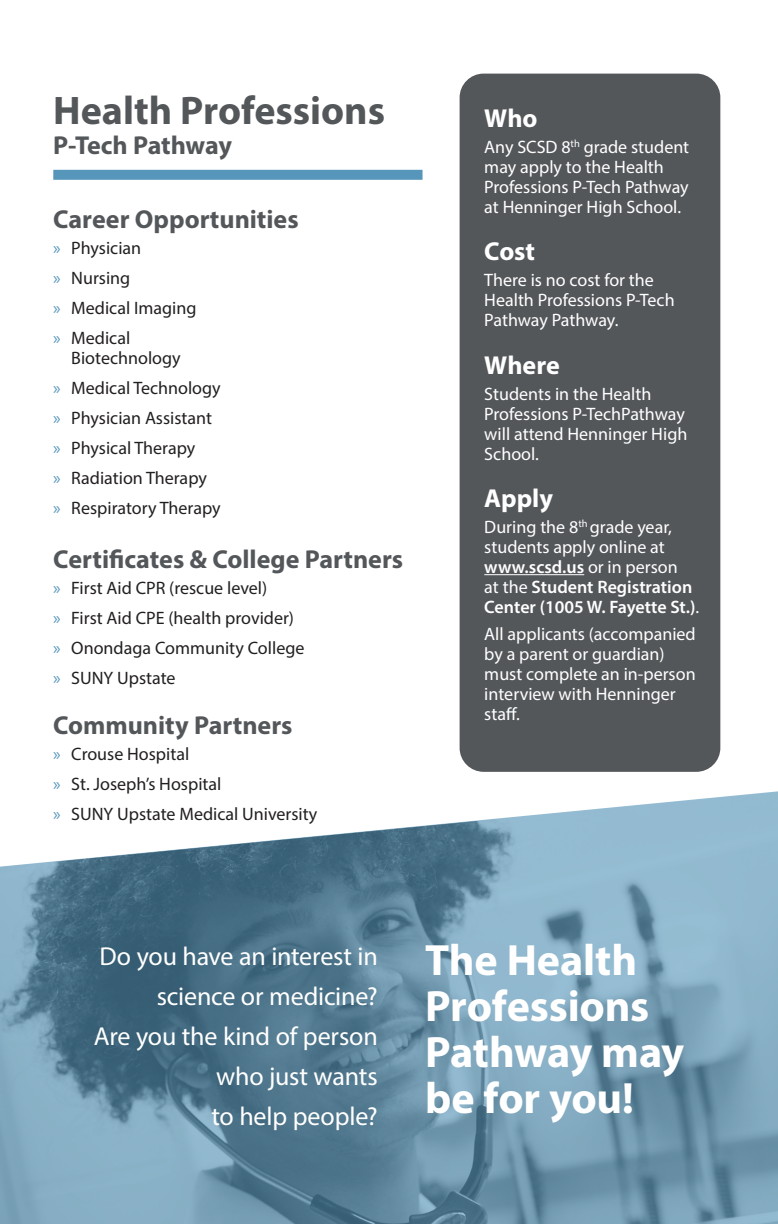
<style>
.page{position:relative;width:778px;height:1224px;background:#fff}
.page>*{position:absolute;margin:0;border:0;box-sizing:border-box;transform-origin:0 0}
.t1{font:700 44px/46px "Myriad Pro";letter-spacing:-.005em;color:#fff}
.t2{font:700 40px "Myriad Pro";color:#54575a}
.t3{font:26px/40px "Myriad Pro";letter-spacing:-.005em;color:#fff;text-align:right}
.t4{font:700 26px "Myriad Pro";color:#54575a}
.t5{font:700 26px "Myriad Pro";color:#fff}
.Body-_Back{font:18px/20px "Myriad Pro";color:#fff}
.t6{font:18px/20px "Myriad Pro";color:#231f20}
.s1{color:#5596ba}
.s2{font-weight:600}
</style>
<div class="page">
<svg style="left:0;top:791px;width:778px;height:433px;background:#769aae"></svg>
<div style="left:459px;top:74px;width:261px;height:698px;background:#54575a;border-radius:24px"></div>
<hr style="left:484px;top:574px;width:100px;height:1px;background:#fff">
<div style="left:53px;top:170px;width:369px;height:10px;background:#5596ba"></div>
<p class="t2" style="left:53px;top:84px;width:333px">Health Professions</p>
<p class="t4" style="left:53px;top:128px;width:180px">P-Tech Pathway</p>
<p class="t4" style="left:53px;top:203px;width:247px">Career Opportunities</p>
<p class="t6" style="left:53px;top:237px;width:89px"><span class="s1">»</span> Physician</p>
<p class="t6" style="left:53px;top:267px;width:79px"><span class="s1">»</span> Nursing</p>
<p class="t6" style="left:53px;top:297px;width:145px"><span class="s1">»</span> Medical Imaging</p>
<p class="t6" style="left:71px;top:328px;width:111px;text-indent:-18px"><span class="s1">»</span> Medical<br>Biotechnology</p>
<p class="t6" style="left:53px;top:378px;width:169px"><span class="s1">»</span> Medical Technology</p>
<p class="t6" style="left:53px;top:408px;width:160px"><span class="s1">»</span> Physician Assistant</p>
<p class="t6" style="left:53px;top:438px;width:143px"><span class="s1">»</span> Physical Therapy</p>
<p class="t6" style="left:53px;top:468px;width:155px"><span class="s1">»</span> Radiation Therapy</p>
<p class="t6" style="left:53px;top:498px;width:169px"><span class="s1">»</span> Respiratory Therapy</p>
<p class="t4" style="left:53px;top:542px;width:351px">Certificates &amp; College Partners</p>
<p class="t6" style="left:53px;top:577px;width:215px"><span class="s1">»</span> First Aid CPR (rescue level)</p>
<p class="t6" style="left:53px;top:607px;width:242px"><span class="s1">»</span> First Aid CPE (health provider)</p>
<p class="t6" style="left:53px;top:637px;width:253px"><span class="s1">»</span> Onondaga Community College</p>
<p class="t6" style="left:53px;top:667px;width:124px"><span class="s1">»</span> SUNY Upstate</p>
<p class="t4" style="left:53px;top:708px;width:241px">Community Partners</p>
<p class="t6" style="left:53px;top:744px;width:137px"><span class="s1">»</span> Crouse Hospital</p>
<p class="t6" style="left:53px;top:774px;width:170px"><span class="s1">»</span> St. Joseph’s Hospital</p>
<p class="t6" style="left:53px;top:804px;width:265px"><span class="s1">»</span> SUNY Upstate Medical University</p>
<p class="t5" style="left:484px;top:101px;width:55px">Who</p>
<p class="Body-_Back" style="left:484px;top:136px;width:206px">Any SCSD 8<sup>th</sup> grade student may apply to the Health<br>Professions P-Tech Pathway at Henninger High School.</p>
<p class="t5" style="left:484px;top:234px;width:52px">Cost</p>
<p class="Body-_Back" style="left:484px;top:270px;width:192px">There is no cost for the<br>Health Professions P-Tech<br>Pathway Pathway.</p>
<p class="t5" style="left:484px;top:348px;width:77px">Where</p>
<p class="Body-_Back" style="left:484px;top:383px;width:205px">Students in the Health<br>Professions P-TechPathway will attend Henninger High<br>School.</p>
<p class="t5" style="left:484px;top:481px;width:70px">Apply</p>
<p class="Body-_Back" style="left:484px;top:517px;width:216px">During the 8<sup>th</sup> grade year, students apply online at <span class="s2">www.scsd.us</span> or in person<br>at the <span class="s2">Student Registration<br>Center (1005 W. Fayette St.)</span>.</p>
<p class="Body-_Back" style="left:484px;top:624px;width:213px">All applicants (accompanied by a parent or guardian) must complete an in-person interview with Henninger staff.</p>
<p class="t3" style="left:100px;top:936px;width:280px">Do you have an interest in science or medicine?</p>
<p class="t3" style="left:94px;top:1016px;width:285px">Are you the kind of person who just wants</p>
<p class="t3" style="left:211px;top:1096px;width:168px">to help people?</p>
<p class="t1" style="left:425px;top:936px;width:260px">The Health<br>Professions<br>Pathway may be for you!</p>
</div>
